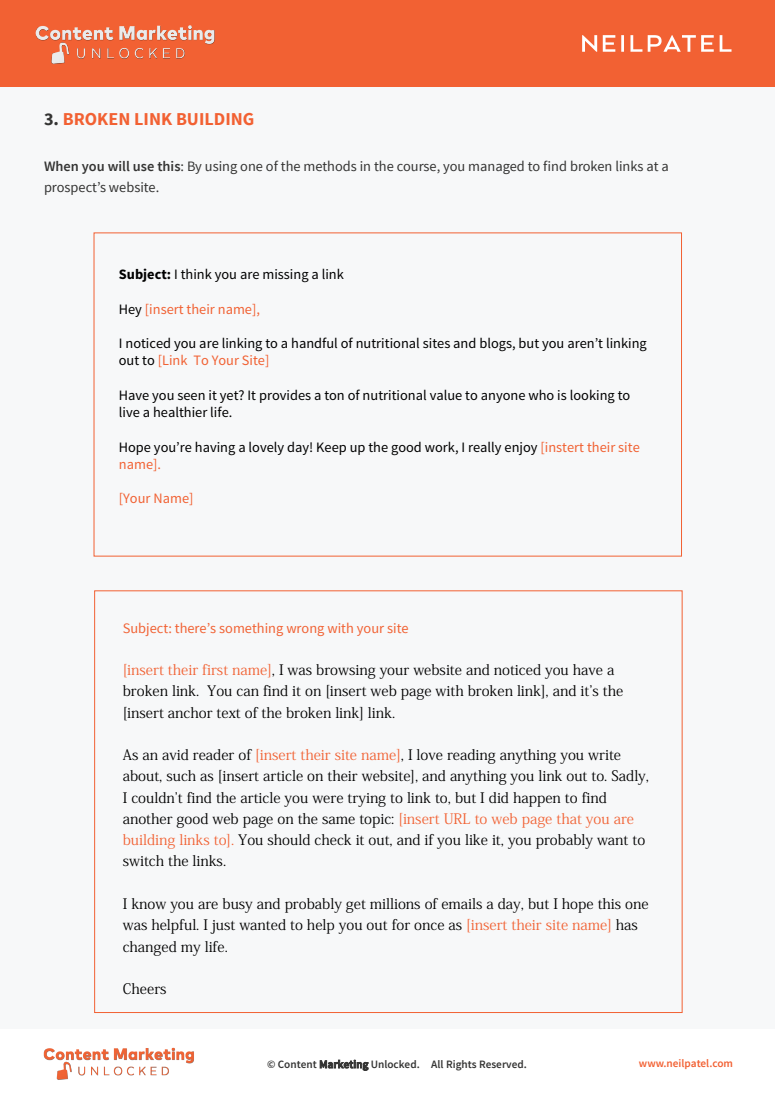
<style>
.page{position:relative;width:775px;height:1096px;background:#f7f8f9}
.page>*{position:absolute;margin:0;border:0;box-sizing:border-box;transform-origin:0 0}
.t1{font:700 18.12px "Source Sans Pro";color:#f26133}
.t2{font:14.38px/21.2px "Koz Min Pr 6 N";color:#000}
.t3{font:14.38px/17.2px "Source Sans Pro";color:#000}
.t4{font:14.38px/21.2px "Source Sans Pro";color:#343433}
.t5{font:14.38px "Source Sans Pro";color:#f16234}
.t6{font:600 11.25px "Source Sans Pro";color:#343433}
.t7{font:600 11.25px "Source Sans Pro";color:#f26133}
.s1{color:#343433}
.s2{font-weight:600}
.s3{font-weight:700}
.s4{color:#000}
.s5{color:#f16234}
</style>
<div class="page">
<div style="left:0;top:0;width:775px;height:87px;background:#f26133"></div>
<svg style="left:582px;top:35px;width:15px;height:17px"></svg>
<svg style="left:603px;top:35px;width:12px;height:17px"></svg>
<svg style="left:648px;top:35px;width:66px;height:17px"></svg>
<svg style="left:631px;top:35px;width:11px;height:17px"></svg>
<svg style="left:720px;top:35px;width:12px;height:17px"></svg>
<svg style="left:621px;top:35px;width:3px;height:17px"></svg>
<div style="left:0;top:1029px;width:775px;height:67px;background:#fff"></div>
<img style="left:35px;top:25px;width:180px;height:39px">
<img style="left:43px;top:1047px;width:151px;height:33px">
<p class="t1" style="left:44px;top:108px;width:212px"><span class="s1">3.</span> BROKEN LINK BUILDING</p>
<p class="t4" style="left:44px;top:156px;width:626px"><span class="s2">When you will use this</span>: By using one of the methods in the course, you managed to find broken links at a prospect’s website.</p>
<p class="t3" style="left:119px;top:266px;width:227px"><span class="s3">Subject:</span> I think you are missing a link</p>
<p class="t5" style="left:119px;top:300px;width:143px"><span class="s4">Hey</span> [insert their name],</p>
<p class="t3" style="left:119px;top:335px;width:529px">I noticed you are linking to a handful of nutritional sites and blogs, but you aren’t linking out to <span class="s5">[Link To Your Site]</span></p>
<p class="t3" style="left:119px;top:387px;width:513px">Have you seen it yet? It provides a ton of nutritional value to anyone who is looking to live a healthier life.</p>
<p class="t3" style="left:119px;top:438px;width:522px">Hope you’re having a lovely day! Keep up the good work, I really enjoy <span class="s5">[instert their site name].</span></p>
<p class="t5" style="left:119px;top:490px;width:76px">[Your Name]</p>
<p class="t5" style="left:123px;top:619px;width:287px">Subject: there’s something wrong with your site</p>
<p class="t2" style="left:123px;top:659px;width:502px"><span class="s5">[insert their first name]</span>, I was browsing your website and noticed you have a broken link. You can find it on [insert web page with broken link], and itʼs the [insert anchor text of the broken link] link.</p>
<p class="t2" style="left:123px;top:744px;width:528px">As an avid reader of <span class="s5">[insert their site name]</span>, I love reading anything you write about, such as [insert article on their website], and anything you link out to. Sadly, I couldnʼt find the article you were trying to link to, but I did happen to find another good web page on the same topic: <span class="s5">[insert URL to web page that you are building links to].</span> You should check it out, and if you like it, you probably want to switch the links.</p>
<p class="t2" style="left:123px;top:893px;width:527px">I know you are busy and probably get millions of emails a day, but I hope this one was helpful. I just wanted to help you out for once as <span class="s5">[insert their site name]</span> has changed my life.</p>
<p class="t2" style="left:123px;top:978px;width:45px">Cheers</p>
<p class="t6" style="left:267px;top:1057px;width:261px">© Content Marketing Unlocked. All Rights Reserved.</p>
<p class="t7" style="left:639px;top:1056px;width:96px">www.neilpatel.com</p>
</div>
